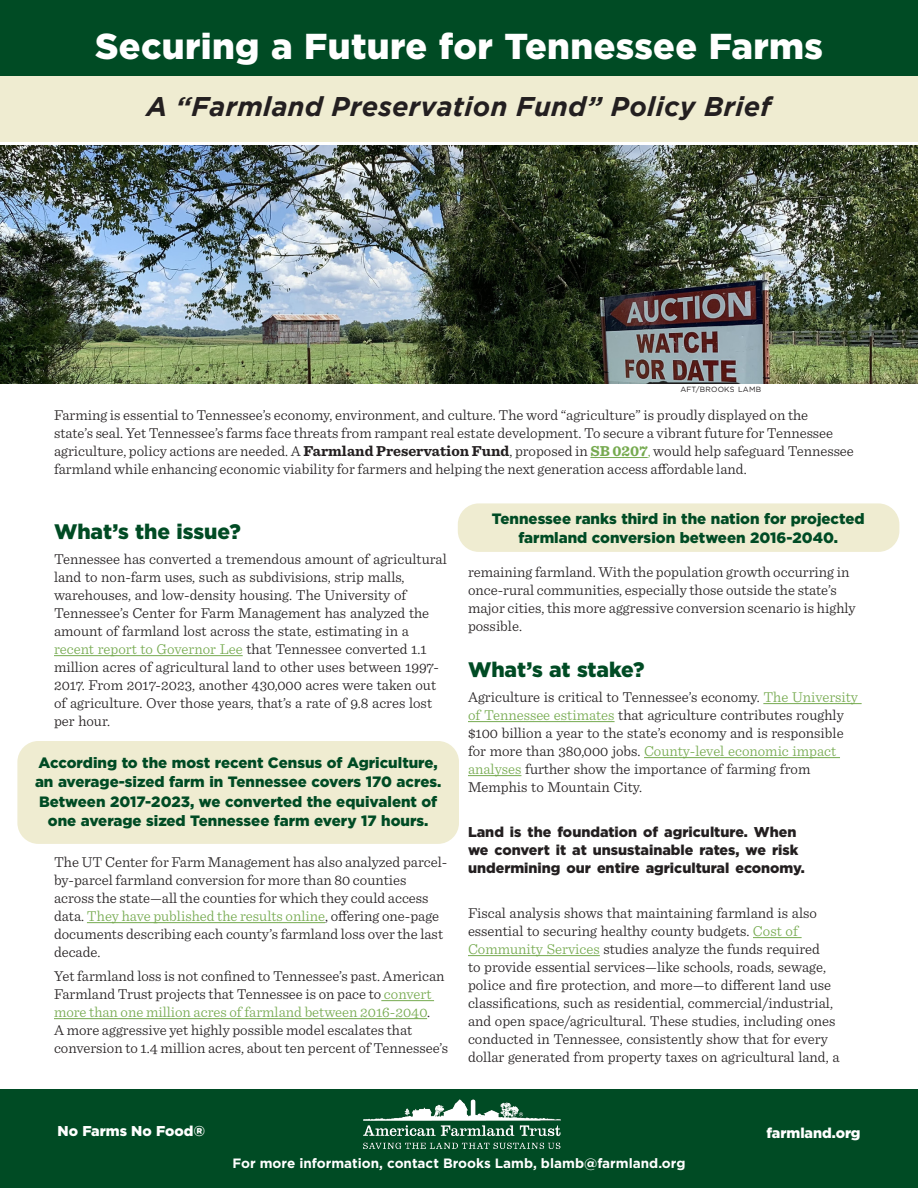
<style>
.page{position:relative;width:918px;height:1188px;background:#fff}
.page>*{position:absolute;margin:0;border:0;box-sizing:border-box;transform-origin:0 0}
._02_Subhead{font:900 36px "Gotham";letter-spacing:.01em;color:#fff}
._02_Subhead-2{font:italic 700 27px "Gotham";letter-spacing:.01em;color:#231f20}
._02_Subhead-3{font:900 21px "Gotham";color:#004b24}
._02_Subhead-4{font:300 15px/18px "Sentinel";color:#231f20}
._01_Bullet{font:300 15px/18px "Sentinel";color:#231f20}
._01_Body_no_indent{font:300 15px/18px "Sentinel";color:#231f20}
._02_Subhead-5{font:900 15px/19.5px "Gotham";color:#004b24;text-align:center}
._01_Bullet-2{font:900 14.25px/18px "Gotham";color:#231f20}
._01_Body{font:900 14.25px "Gotham";color:#fff}
._01_Body-2{font:700 13.5px "Gotham";color:#fff}
._04_Reference{font:7.5px "Gotham";letter-spacing:.025em;color:#231f20}
.s1{font-weight:700}
.s2{font-weight:700;color:#76aa50}
.s3{color:#76aa50}
</style>
<div class="page">
<img style="left:0;top:145px;width:918px;height:238px">
<div style="left:0;top:70px;width:918px;height:72px;background:#efecd1"></div>
<div style="left:0;top:0;width:918px;height:75px;background:#004b24"></div>
<hr style="left:54px;top:655px;width:189px;height:1px;background:#76aa50">
<hr style="left:87px;top:922px;width:238px;height:1px;background:#76aa50">
<hr style="left:381px;top:1000px;width:53px;height:1px;background:#76aa50">
<hr style="left:54px;top:1018px;width:373px;height:1px;background:#76aa50">
<hr style="left:763px;top:703px;width:99px;height:1px;background:#76aa50">
<hr style="left:468px;top:721px;width:147px;height:1px;background:#76aa50">
<hr style="left:644px;top:757px;width:196px;height:1px;background:#76aa50">
<hr style="left:468px;top:775px;width:53px;height:1px;background:#76aa50">
<hr style="left:753px;top:937px;width:49px;height:1px;background:#76aa50">
<hr style="left:468px;top:955px;width:132px;height:1px;background:#76aa50">
<hr style="left:590px;top:457px;width:58px;height:1px;background:#76aa50">
<div style="left:20px;top:744px;width:436px;height:97px;background:#efecd1;border-radius:18px"></div>
<div style="left:17px;top:741px;width:442px;height:103px;border:6px solid #efecd1;border-radius:18px"></div>
<div style="left:461px;top:506px;width:435px;height:43px;background:#efecd1;border-radius:18px"></div>
<div style="left:458px;top:503px;width:441px;height:49px;border:6px solid #efecd1;border-radius:18px"></div>
<div style="left:0;top:1089px;width:918px;height:99px;background:#004b24"></div>
<img style="left:364px;top:1100px;width:197px;height:48px">
<p class="_02_Subhead" style="left:95px;top:22px;width:729px">Securing a Future for Tennessee Farms</p>
<p class="_02_Subhead-2" style="left:146px;top:91px;width:627px">A “Farmland Preservation Fund” Policy Brief</p>
<p class="_04_Reference" style="left:680px;top:385px;width:82px">AFT/BROOKS LAMB</p>
<p class="_02_Subhead-4" style="left:54px;top:405px;width:801px">Farming is essential to Tennessee’s economy, environment, and culture. The word “agriculture” is proudly displayed on the<br>state’s seal. Yet Tennessee’s farms face threats from rampant real estate development. To secure a vibrant future for Tennessee agriculture, policy actions are needed. A <span class="s1">Farmland Preservation Fund</span>, proposed in <span class="s2">SB 0207</span><span class="s3">,</span> would help safeguard Tennessee farmland while enhancing economic viability for farmers and helping the next generation access affordable land.</p>
<p class="_02_Subhead-3" style="left:54px;top:517px;width:188px">What’s the issue?</p>
<p class="_01_Body_no_indent" style="left:54px;top:549px;width:394px">Tennessee has converted a tremendous amount of agricultural land to non-farm uses, such as subdivisions, strip malls, warehouses, and low-density housing. The University of Tennessee’s Center for Farm Management has analyzed the amount of farmland lost across the state, estimating in a <span class="s3">recent report to Governor Lee</span> that Tennessee converted 1.1 million acres of agricultural land to other uses between 1997- 2017. From 2017-2023, another 430,000 acres were taken out of agriculture. Over those years, that’s a rate of 9.8 acres lost per hour.</p>
<p class="_02_Subhead-5" style="left:35px;top:752px;width:408px">According to the most recent Census of Agriculture, an average-sized farm in Tennessee covers 170 acres.<br>Between 2017-2023, we converted the equivalent of one average sized Tennessee farm every 17 hours.</p>
<p class="_02_Subhead-4" style="left:54px;top:852px;width:395px">The UT Center for Farm Management has also analyzed parcel&shy;by-parcel farmland conversion for more than 80 counties across the state—all the counties for which they could access data. <span class="s3">They have published the results online</span>, offering one-page documents describing each county’s farmland loss over the last decade.</p>
<p class="_02_Subhead-4" style="left:54px;top:966px;width:396px">Yet farmland loss is not confined to Tennessee’s past. American Farmland Trust projects that Tennessee is on pace to <span class="s3">convert more than one million acres of farmland between 2016-2040</span>.<br>A more aggressive yet highly possible model escalates that conversion to 1.4 million acres, about ten percent of Tennessee’s</p>
<p class="_02_Subhead-5" style="left:492px;top:509px;width:374px">Tennessee ranks third in the nation for projected farmland conversion between 2016-2040.</p>
<p class="_02_Subhead-4" style="left:468px;top:562px;width:389px">remaining farmland. With the population growth occurring in once-rural communities, especially those outside the state’s major cities, this more aggressive conversion scenario is highly possible.</p>
<p class="_02_Subhead-3" style="left:468px;top:655px;width:178px">What’s at stake?</p>
<p class="_01_Bullet" style="left:468px;top:687px;width:391px">Agriculture is critical to Tennessee’s economy. <span class="s3">The University of Tennessee estimates</span> that agriculture contributes roughly $100 billion a year to the state’s economy and is responsible for more than 380,000 jobs. <span class="s3">County-level economic impact analyses</span> further show the importance of farming from Memphis to Mountain City.</p>
<p class="_01_Bullet-2" style="left:468px;top:823px;width:339px">Land is the foundation of agriculture. When we convert it at unsustainable rates, we risk undermining our entire agricultural economy.</p>
<p class="_01_Bullet" style="left:468px;top:903px;width:373px">Fiscal analysis shows that maintaining farmland is also essential to securing healthy county budgets. <span class="s3">Cost of Community Services</span> studies analyze the funds required<br>to provide essential services—like schools, roads, sewage, police and fire protection, and more—to different land use classifications, such as residential, commercial/industrial, and open space/agricultural. These studies, including ones conducted in Tennessee, consistently show that for every dollar generated from property taxes on agricultural land, a</p>
<p class="_01_Body" style="left:58px;top:1122px;width:149px">No Farms No Food®</p>
<p class="_01_Body" style="left:766px;top:1123px;width:96px">farmland.org</p>
<p class="_01_Body-2" style="left:232px;top:1155px;width:455px">For more information, contact Brooks Lamb, blamb@farmland.org</p>
</div>
